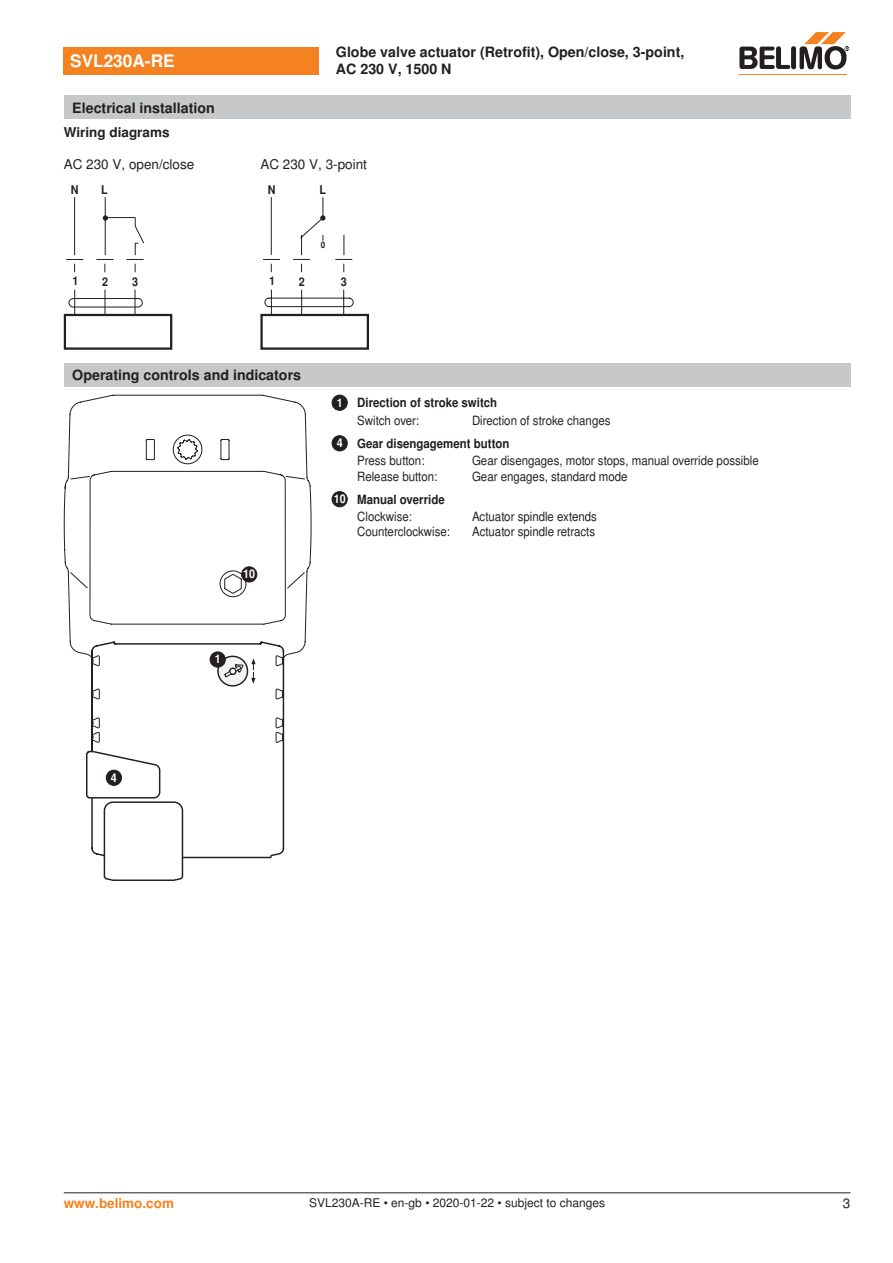
<style>
.page{position:relative;width:893px;height:1263px;background:#fff}
.page>*{position:absolute;margin:0;border:0;box-sizing:border-box;transform-origin:0 0}
.t1{font:700 17.25px "Nimbus Sans BEL";color:#fff}
.t2{font:700 14.25px/17.1px "Nimbus Sans BEL";color:#231f20}
.Anschluss_Schema_Bas{font:13.5px "Nimbus Sans BEL";color:#231f20}
.t3{font:700 13.5px "Nimbus Sans BEL";color:#231f20}
.t4{font:700 13.5px "Nimbus Sans BEL";color:#f58220}
.Rechtsbündig_Footer{font:13.5px "Nimbus Sans BEL";color:#231f20}
.t5{font:12.75px/15.3px "Nimbus Sans BEL";color:#231f20;scale:.9 1}
.t6{font:700 12.75px/17.2px "Nimbus Sans BEL";color:#231f20;scale:.9 1}
.Footer_EU_center{font:12px "Nimbus Sans BEL";color:#231f20}
.t7{font:700 12px "Nimbus Sans BEL";color:#231f20;scale:.9 1}
.t8{font:700 12px "Nimbus Sans BEL";color:#fff;scale:.9 1}
.t9{font:700 9px "Nimbus Sans BEL";color:#231f20;scale:.9 1}
.s1{font-size:12px;color:#fff}
.s2{font-weight:400}
.s3{font-weight:700;font-size:12px;color:#fff}
.s4{font-weight:700}
</style>
<div class="page">
<hr style="left:74px;top:197px;width:1px;height:58px;background:#231f20">
<hr style="left:105px;top:197px;width:1px;height:58px;background:#231f20">
<div style="left:64px;top:314px;width:108px;height:36px;border:2px solid #231f20"></div>
<svg style="left:66px;top:216px;width:79px;height:99px"></svg>
<hr style="left:271px;top:197px;width:1px;height:58px;background:#231f20">
<svg style="left:264px;top:289px;width:90px;height:25px"></svg>
<svg style="left:263px;top:259px;width:17px;height:13px"></svg>
<svg style="left:293px;top:197px;width:59px;height:75px"></svg>
<div style="left:260px;top:314px;width:109px;height:36px;border:2px solid #231f20"></div>
<div style="left:64px;top:363px;width:786px;height:23px;background:#c7c8ca"></div>
<svg style="left:64px;top:410px;width:248px;height:247px"></svg>
<svg style="left:70px;top:395px;width:235px;height:229px"></svg>
<svg style="left:85px;top:640px;width:200px;height:241px"></svg>
<div style="left:242px;top:567px;width:15px;height:15px;background:#231f20;border-radius:50%"></div>
<div style="left:241px;top:566px;width:16px;height:16px;border:1px solid #231f20;border-radius:50%"></div>
<div style="left:332px;top:395px;width:15px;height:15px;background:#231f20;border-radius:50%"></div>
<div style="left:332px;top:395px;width:16px;height:16px;border:1px solid #231f20;border-radius:50%"></div>
<div style="left:332px;top:436px;width:15px;height:15px;background:#231f20;border-radius:50%"></div>
<div style="left:332px;top:435px;width:16px;height:16px;border:1px solid #231f20;border-radius:50%"></div>
<div style="left:332px;top:492px;width:15px;height:15px;background:#231f20;border-radius:50%"></div>
<div style="left:332px;top:491px;width:16px;height:16px;border:1px solid #231f20;border-radius:50%"></div>
<div style="left:64px;top:47px;width:255px;height:27px;background:#f58220"></div>
<hr style="left:739px;top:74px;width:107px;height:1px;background:#f58220">
<svg style="left:739px;top:32px;width:110px;height:38px"></svg>
<div style="left:64px;top:96px;width:786px;height:23px;background:#c7c8ca"></div>
<hr style="left:64px;top:1192px;width:786px;height:1px;background:#231f20">
<p class="t1" style="left:70px;top:51px;width:106px">SVL230A-RE</p>
<p class="t2" style="left:336px;top:44px;width:350px">Globe valve actuator (Retrofit), Open/close, 3-point,<br>AC 230 V, 1500 N</p>
<p class="t2" style="left:72px;top:100px;width:144px">Electrical installation</p>
<p class="t3" style="left:64px;top:125px;width:107px">Wiring diagrams</p>
<p class="Anschluss_Schema_Bas" style="left:64px;top:156px;width:132px">AC 230 V, open/close</p>
<p class="Anschluss_Schema_Bas" style="left:260px;top:156px;width:108px">AC 230 V, 3-point</p>
<p class="t7" style="left:71px;top:183px;width:10px">N</p>
<p class="t7" style="left:101px;top:183px;width:9px">L</p>
<p class="t7" style="left:268px;top:183px;width:10px">N</p>
<p class="t7" style="left:319px;top:183px;width:9px">L</p>
<p class="t9" style="left:321px;top:240px;width:7px">0</p>
<p class="t7" style="left:72px;top:274px;width:8px">1</p>
<p class="t7" style="left:102px;top:275px;width:8px">2</p>
<p class="t7" style="left:132px;top:275px;width:8px">3</p>
<p class="t7" style="left:269px;top:274px;width:8px">1</p>
<p class="t7" style="left:299px;top:275px;width:8px">2</p>
<p class="t7" style="left:341px;top:275px;width:8px">3</p>
<p class="t2" style="left:72px;top:367px;width:230px">Operating controls and indicators</p>
<p class="t8" style="left:243px;top:567px;width:15px">10</p>
<p class="t8" style="left:215px;top:652px;width:8px">1</p>
<p class="t6" style="left:357px;top:394px;width:157px;text-indent:-21px"><span class="s1">1</span> Direction of stroke switch<br><span class="s2">Switch over:</span></p>
<p class="t5" style="left:337px;top:410px;width:306px;line-height:23.2px;text-indent:135px">Direction of stroke changes<br><span class="s3">4</span> <span class="s4">Gear disengagement button</span></p>
<p class="t5" style="left:357px;top:454px;width:90px">Press button:<br>Release button:</p>
<p class="t5" style="left:472px;top:454px;width:320px">Gear disengages, motor stops, manual override possible<br>Gear engages, standard mode</p>
<p class="t6" style="left:357px;top:491px;width:99px;text-indent:-24px"><span class="s1">10</span> Manual override<br><span class="s2">Clockwise:</span></p>
<p class="t5" style="left:357px;top:525px;width:105px">Counterclockwise:</p>
<p class="t5" style="left:472px;top:510px;width:140px">Actuator spindle extends<br>Actuator spindle retracts</p>
<p class="t8" style="left:111px;top:770px;width:8px">4</p>
<p class="t4" style="left:64px;top:1195px;width:112px">www.belimo.com</p>
<p class="Footer_EU_center" style="left:309px;top:1196px;width:298px">SVL230A-RE • en-gb • 2020-01-22 • subject to changes</p>
<p class="Rechtsbündig_Footer" style="left:843px;top:1195px;width:9px">3</p>
</div>
